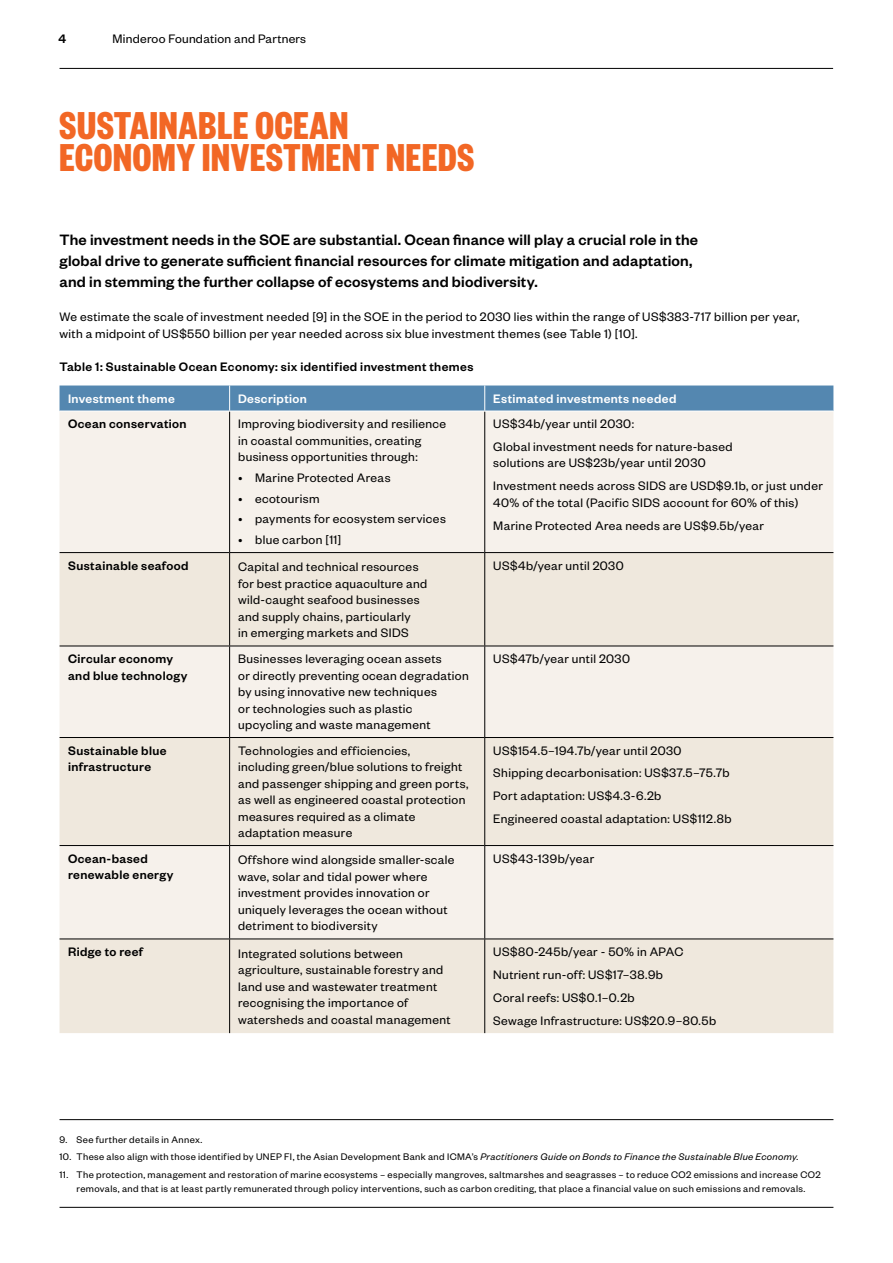
<style>
.page{position:relative;width:893px;height:1263px;background:#fff}
.page>*{position:absolute;margin:0;border:0;box-sizing:border-box;transform-origin:0 0}
.Orange_Caps_Heading{font:700 42.75px/32.1px "Founders Grotesk X Cond";letter-spacing:.02em;color:#f26725}
.Intro_para{font:500 16.5px/21px "Founders Grotesk";letter-spacing:.01em;color:#000}
.Body_copy_9_11{font:13.5px/16.5px "Founders Grotesk";letter-spacing:.03em;color:#000}
.Body_copy_9_11-2{font:500 13.5px/16.5px "Founders Grotesk";letter-spacing:.03em;color:#000}
.Bold_Body_copy_9_11{font:500 13.5px "Founders Grotesk";letter-spacing:.03em;color:#000}
.Body_copy_9_11-3{font:500 13.5px "Founders Grotesk";letter-spacing:.03em;color:#fff}
.Body_copy{font:13.5px "Founders Grotesk";letter-spacing:.02em;color:#000}
.Body_copy-2{font:500 13.5px "Founders Grotesk";color:#000}
.t1{font:10.5px/13.5px "Founders Grotesk";letter-spacing:.035em;color:#000;text-align:center}
.s1{font-style:italic}
</style>
<div class="page">
<div style="left:60px;top:412px;width:773px;height:140px;background:#f6f1eb"></div>
<svg style="left:60px;top:553px;width:773px;height:480px;background:#f1eae1"></svg>
<hr style="left:229px;top:411px;width:1px;height:141px;background:#000">
<hr style="left:484px;top:411px;width:1px;height:141px;background:#000">
<hr style="left:60px;top:552px;width:170px;height:1px;background:#000">
<hr style="left:230px;top:552px;width:255px;height:1px;background:#000">
<hr style="left:229px;top:553px;width:1px;height:93px;background:#000">
<hr style="left:485px;top:552px;width:348px;height:1px;background:#000">
<hr style="left:484px;top:553px;width:1px;height:93px;background:#000">
<hr style="left:60px;top:646px;width:170px;height:1px;background:#000">
<hr style="left:230px;top:646px;width:255px;height:1px;background:#000">
<hr style="left:229px;top:646px;width:1px;height:91px;background:#000">
<hr style="left:485px;top:646px;width:348px;height:1px;background:#000">
<hr style="left:484px;top:646px;width:1px;height:91px;background:#000">
<hr style="left:60px;top:737px;width:170px;height:1px;background:#000">
<hr style="left:230px;top:737px;width:255px;height:1px;background:#000">
<hr style="left:229px;top:738px;width:1px;height:107px;background:#000">
<hr style="left:485px;top:737px;width:348px;height:1px;background:#000">
<hr style="left:484px;top:738px;width:1px;height:107px;background:#000">
<hr style="left:60px;top:845px;width:170px;height:1px;background:#000">
<hr style="left:230px;top:845px;width:255px;height:1px;background:#000">
<hr style="left:229px;top:846px;width:1px;height:92px;background:#000">
<hr style="left:485px;top:845px;width:348px;height:1px;background:#000">
<hr style="left:484px;top:846px;width:1px;height:92px;background:#000">
<hr style="left:60px;top:938px;width:170px;height:1px;background:#000">
<hr style="left:230px;top:938px;width:255px;height:1px;background:#000">
<hr style="left:229px;top:939px;width:1px;height:94px;background:#000">
<hr style="left:485px;top:938px;width:348px;height:1px;background:#000">
<hr style="left:484px;top:939px;width:1px;height:94px;background:#000">
<svg style="left:60px;top:385px;width:773px;height:26px;background:#5a8bb3"></svg>
<hr style="left:60px;top:411px;width:170px;height:1px;background:#fff">
<hr style="left:230px;top:411px;width:255px;height:1px;background:#fff">
<hr style="left:60px;top:1119px;width:773px;height:1px;background:#000">
<hr style="left:60px;top:68px;width:773px;height:1px;background:#000">
<hr style="left:60px;top:1207px;width:773px;height:1px;background:#000">
<p class="Body_copy-2" style="left:58px;top:30px;width:9px">4</p>
<p class="Body_copy" style="left:113px;top:30px;width:195px">Minderoo Foundation and Partners</p>
<p class="Orange_Caps_Heading" style="left:60px;top:107px;width:416px">SUSTAINABLE OCEAN<br>ECONOMY INVESTMENT NEEDS</p>
<p class="Intro_para" style="left:60px;top:229px;width:640px">The investment needs in the SOE are substantial. Ocean finance will play a crucial role in the global drive to generate sufficient financial resources for climate mitigation and adaptation, and in stemming the further collapse of ecosystems and biodiversity.</p>
<p class="Body_copy_9_11" style="left:60px;top:308px;width:741px">We estimate the scale of investment needed [9] in the SOE in the period to 2030 lies within the range of US$383-717 billion per year, with a midpoint of US$550 billion per year needed across six blue investment themes (see Table 1) [10].</p>
<p class="Bold_Body_copy_9_11" style="left:60px;top:358px;width:415px">Table 1: Sustainable Ocean Economy: six identified investment themes</p>
<p class="Body_copy_9_11-3" style="left:68px;top:390px;width:108px">Investment theme</p>
<p class="Body_copy_9_11-3" style="left:238px;top:390px;width:70px">Description</p>
<p class="Body_copy_9_11-3" style="left:493px;top:390px;width:185px">Estimated investments needed</p>
<p class="Body_copy_9_11-2" style="left:68px;top:415px;width:120px">Ocean conservation</p>
<p class="Body_copy_9_11" style="left:238px;top:415px;width:210px">Improving biodiversity and resilience in coastal communities, creating business opportunities through:</p>
<p class="Body_copy_9_11" style="left:238px;top:469px;width:154px">• Marine Protected Areas</p>
<p class="Body_copy_9_11" style="left:238px;top:489px;width:83px">• ecotourism</p>
<p class="Body_copy_9_11" style="left:238px;top:510px;width:209px">• payments for ecosystem services</p>
<p class="Body_copy_9_11" style="left:238px;top:531px;width:105px">• blue carbon [11]</p>
<p class="Body_copy_9_11" style="left:493px;top:415px;width:142px">US$34b/year until 2030:</p>
<p class="Body_copy_9_11" style="left:493px;top:438px;width:241px">Global investment needs for nature-based solutions are US$23b/year until 2030</p>
<p class="Body_copy_9_11" style="left:493px;top:477px;width:331px">Investment needs across SIDS are USD$9.1b, or just under<br>40% of the total (Pacific SIDS account for 60% of this)</p>
<p class="Body_copy_9_11" style="left:493px;top:516px;width:272px">Marine Protected Area needs are US$9.5b/year</p>
<p class="Body_copy_9_11-2" style="left:68px;top:556px;width:122px">Sustainable seafood</p>
<p class="Body_copy_9_11" style="left:238px;top:558px;width:191px">Capital and technical resources for best practice aquaculture and wild-caught seafood businesses and supply chains, particularly<br>in emerging markets and SIDS</p>
<p class="Body_copy_9_11" style="left:493px;top:556px;width:132px">US$4b/year until 2030</p>
<p class="Body_copy_9_11-2" style="left:68px;top:650px;width:121px">Circular economy and blue technology</p>
<p class="Body_copy_9_11" style="left:238px;top:650px;width:232px">Businesses leveraging ocean assets<br>or directly preventing ocean degradation by using innovative new techniques<br>or technologies such as plastic upcycling and waste management</p>
<p class="Body_copy_9_11" style="left:493px;top:650px;width:138px">US$47b/year until 2030</p>
<p class="Body_copy_9_11-2" style="left:68px;top:741px;width:100px">Sustainable blue infrastructure</p>
<p class="Body_copy_9_11" style="left:238px;top:741px;width:232px">Technologies and efficiencies,<br>including green/blue solutions to freight and passenger shipping and green ports, as well as engineered coastal protection measures required as a climate adaptation measure</p>
<p class="Body_copy_9_11" style="left:493px;top:741px;width:190px">US$154.5–194.7b/year until 2030</p>
<p class="Body_copy_9_11" style="left:493px;top:764px;width:238px">Shipping decarbonisation: US$37.5–75.7b</p>
<p class="Body_copy_9_11" style="left:493px;top:787px;width:170px">Port adaptation: US$4.3-6.2b</p>
<p class="Body_copy_9_11" style="left:493px;top:810px;width:240px">Engineered coastal adaptation: US$112.8b</p>
<p class="Body_copy_9_11-2" style="left:68px;top:849px;width:107px">Ocean-based renewable energy</p>
<p class="Body_copy_9_11" style="left:238px;top:851px;width:218px">Offshore wind alongside smaller-scale wave, solar and tidal power where investment provides innovation or uniquely leverages the ocean without detriment to biodiversity</p>
<p class="Body_copy_9_11" style="left:493px;top:849px;width:103px">US$43-139b/year</p>
<p class="Body_copy_9_11-2" style="left:68px;top:943px;width:77px">Ridge to reef</p>
<p class="Body_copy_9_11" style="left:238px;top:945px;width:214px">Integrated solutions between agriculture, sustainable forestry and land use and wastewater treatment recognising the importance of watersheds and coastal management</p>
<p class="Body_copy_9_11" style="left:493px;top:943px;width:192px">US$80-245b/year - 50% in APAC</p>
<p class="Body_copy_9_11" style="left:493px;top:965px;width:171px">Nutrient run-off: US$17–38.9b</p>
<p class="Body_copy_9_11" style="left:493px;top:988px;width:143px">Coral reefs: US$0.1–0.2b</p>
<p class="Body_copy_9_11" style="left:493px;top:1011px;width:224px">Sewage Infrastructure: US$20.9–80.5b</p>
<p class="t1" style="left:60px;top:1132px;width:144px">9. See further details in Annex.</p>
<p class="t1" style="left:60px;top:1150px;width:741px">10. These also align with those identified by UNEP FI, the Asian Development Bank and ICMA’s <span class="s1">Practitioners Guide on Bonds to Finance the Sustainable Blue Economy.</span></p>
<p class="t1" style="left:60px;top:1167px;width:763px">11. The protection, management and restoration of marine ecosystems – especially mangroves, saltmarshes and seagrasses – to reduce CO2 emissions and increase CO2 removals, and that is at least partly remunerated through policy interventions, such as carbon crediting, that place a financial value on such emissions and removals.</p>
</div>
